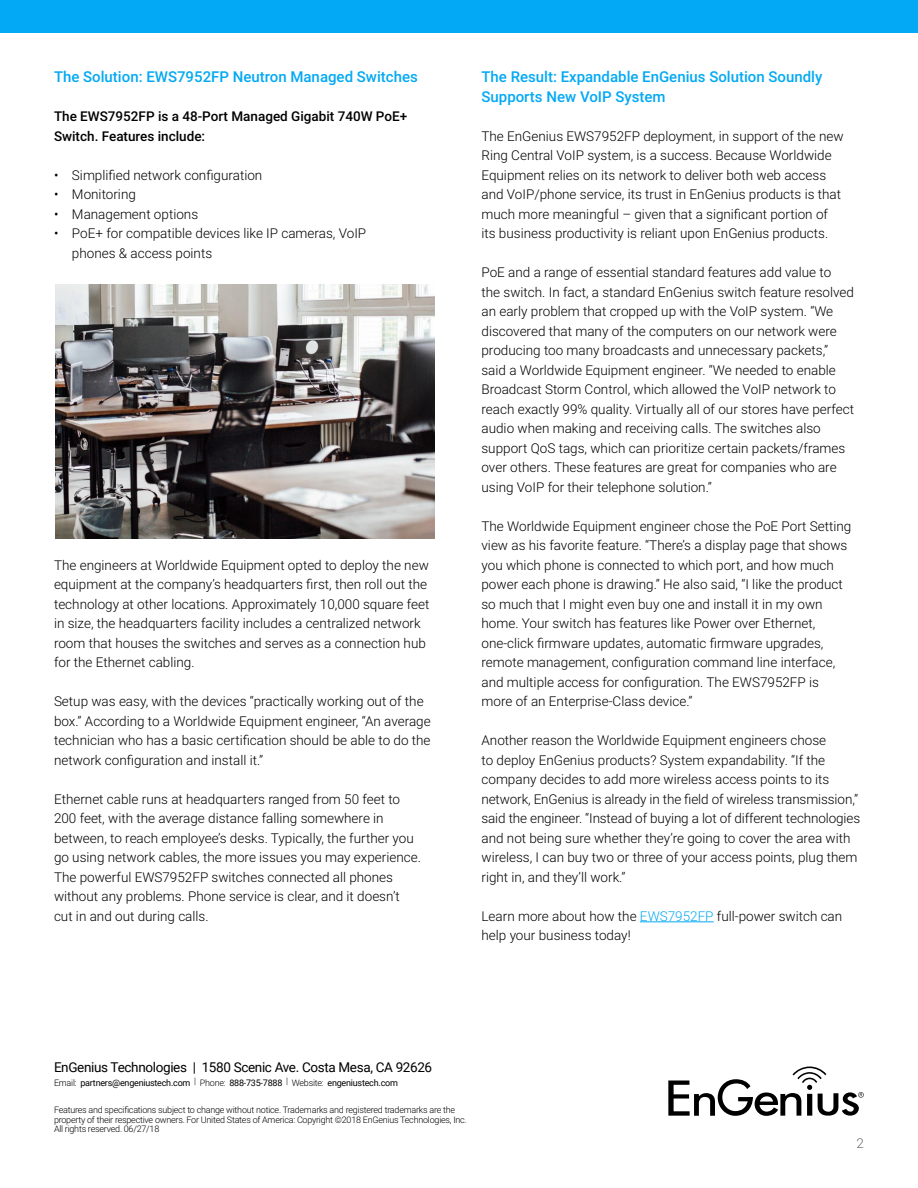
<style>
.page{position:relative;width:918px;height:1188px;background:#fff}
.page>*{position:absolute;margin:0;border:0;box-sizing:border-box;transform-origin:0 0}
.t1{font:500 15px/19.5px "Roboto";color:#03a9f4}
.t2{font:300 13.5px/19.5px "Roboto";color:#000}
.t3{font:500 13.5px/19.5px "Roboto";color:#000}
.t4{font:13.5px "Roboto";letter-spacing:-.025em;color:#000}
.t5{font:300 13.5px "Roboto";color:#6d6e71}
.t6{font:300 9px/9.8px "Roboto";letter-spacing:-.025em;color:#000}
.t7{font:9px "Roboto";letter-spacing:-.025em;color:#000}
.s1{color:#03a9f4}
.s2{font-weight:300}
</style>
<div class="page">
<hr style="left:640px;top:922px;width:74px;height:1px;background:#03a9f4">
<div style="left:0;top:0;width:918px;height:32px;background:#03a9f4"></div>
<svg style="left:668px;top:1067px;width:196px;height:49px"></svg>
<img style="left:55px;top:284px;width:380px;height:254px">
<p class="t1" style="left:54px;top:67px;width:365px">The Solution: EWS7952FP Neutron Managed Switches</p>
<p class="t3" style="left:54px;top:106px;width:355px">The EWS7952FP is a 48-Port Managed Gigabit 740W PoE+<br>Switch. Features include:</p>
<p class="t2" style="left:54px;top:165px;width:210px">• Simplified network configuration</p>
<p class="t2" style="left:54px;top:184px;width:83px">• Monitoring</p>
<p class="t2" style="left:54px;top:204px;width:146px">• Management options</p>
<p class="t2" style="left:72px;top:223px;width:296px;text-indent:-18px">• PoE+ for compatible devices like IP cameras, VoIP phones &amp; access points</p>
<p class="t2" style="left:54px;top:555px;width:377px">The engineers at Worldwide Equipment opted to deploy the new equipment at the company’s headquarters first, then roll out the technology at other locations. Approximately 10,000 square feet in size, the headquarters facility includes a centralized network room that houses the switches and serves as a connection hub for the Ethernet cabling.</p>
<p class="t2" style="left:54px;top:691px;width:378px">Setup was easy, with the devices “practically working out of the box.” According to a Worldwide Equipment engineer, “An average technician who has a basic certification should be able to do the network configuration and install it.”</p>
<p class="t2" style="left:54px;top:789px;width:368px">Ethernet cable runs at headquarters ranged from 50 feet to 200 feet, with the average distance falling somewhere in between, to reach employee’s desks. Typically, the further you go using network cables, the more issues you may experience.<br>The powerful EWS7952FP switches connected all phones without any problems. Phone service is clear, and it doesn’t cut in and out during calls.</p>
<p class="t1" style="left:482px;top:67px;width:342px">The Result: Expandable EnGenius Solution Soundly<br>Supports New VoIP System</p>
<p class="t2" style="left:482px;top:126px;width:364px">The EnGenius EWS7952FP deployment, in support of the new Ring Central VoIP system, is a success. Because Worldwide Equipment relies on its network to deliver both web access and VoIP/phone service, its trust in EnGenius products is that much more meaningful – given that a significant portion of its business productivity is reliant upon EnGenius products.</p>
<p class="t2" style="left:482px;top:262px;width:374px">PoE and a range of essential standard features add value to<br>the switch. In fact, a standard EnGenius switch feature resolved an early problem that cropped up with the VoIP system. “We discovered that many of the computers on our network were producing too many broadcasts and unnecessary packets,” said a Worldwide Equipment engineer. “We needed to enable Broadcast Storm Control, which allowed the VoIP network to reach exactly 99% quality. Virtually all of our stores have perfect audio when making and receiving calls. The switches also support QoS tags, which can prioritize certain packets/frames over others. These features are great for companies who are using VoIP for their telephone solution.”</p>
<p class="t2" style="left:482px;top:516px;width:371px">The Worldwide Equipment engineer chose the PoE Port Setting view as his favorite feature. “There’s a display page that shows you which phone is connected to which port, and how much power each phone is drawing.” He also said, “I like the product so much that I might even buy one and install it in my own home. Your switch has features like Power over Ethernet, one-click firmware updates, automatic firmware upgrades, remote management, configuration command line interface, and multiple access for configuration. The EWS7952FP is more of an Enterprise-Class device.”</p>
<p class="t2" style="left:482px;top:730px;width:380px">Another reason the Worldwide Equipment engineers chose<br>to deploy EnGenius products? System expandability. “If the company decides to add more wireless access points to its network, EnGenius is already in the field of wireless transmission,” said the engineer. “Instead of buying a lot of different technologies and not being sure whether they’re going to cover the area with wireless, I can buy two or three of your access points, plug them right in, and they’ll work.”</p>
<p class="t2" style="left:482px;top:906px;width:362px">Learn more about how the <span class="s1">EWS7952FP</span> full-power switch can help your business today!</p>
<p class="t4" style="left:54px;top:1057px;width:380px">EnGenius Technologies | 1580 Scenic Ave. Costa Mesa, CA 92626</p>
<p class="t7" style="left:54px;top:1076px;width:345px"><span class="s2">Email:</span> partners@engeniustech.com <sup>|</sup> <span class="s2">Phone:</span> 888-735-7888 <sup>|</sup> <span class="s2">Website:</span> engeniustech.com</p>
<p class="t6" style="left:54px;top:1104px;width:414px">Features and specifications subject to change without notice. Trademarks and registered trademarks are the property of their respective owners. For United States of America: Copyright ©2018 EnGenius Technologies, Inc.<br>All rights reserved. 06/27/18</p>
<p class="t5" style="left:857px;top:1133px;width:9px">2</p>
</div>
